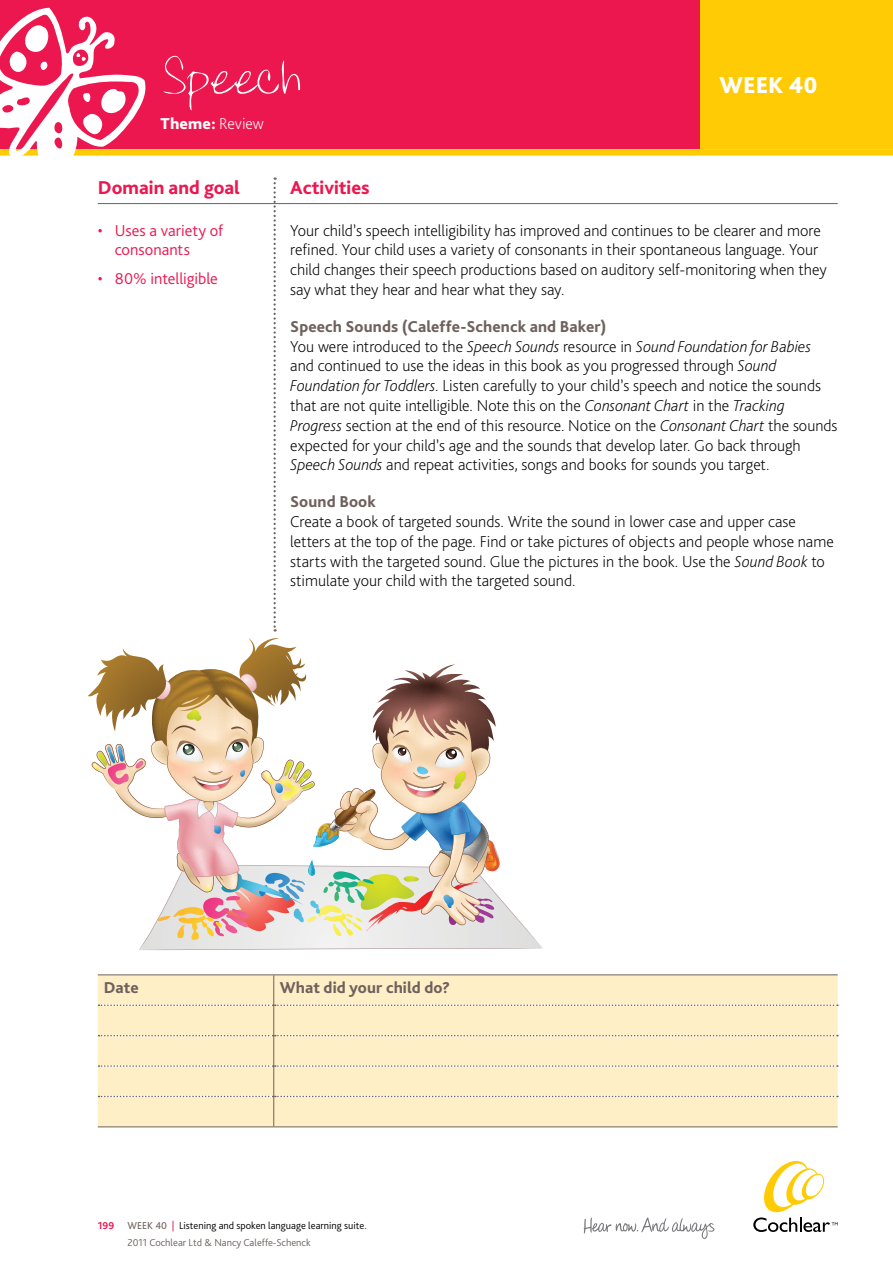
<style>
.page{position:relative;width:893px;height:1263px;background:#fff}
.page>*{position:absolute;margin:0;border:0;box-sizing:border-box;transform-origin:0 0}
.t1{font:54px "Dennis Script";color:#fff}
.t2{font:800 24px "Bliss Pro";color:#fff}
.t3{font:800 19.5px "Bliss Pro";color:#ed174f}
.t4{font:200 16.5px/19.8px "Bliss Pro";color:#000}
.t5{font:300 16.5px/19.8px "Bliss Pro";color:#ed174f}
.t6{font:800 16.5px "Bliss Pro";letter-spacing:.005em;color:#6e615e}
.t7{font:800 16.5px "Bliss Pro";letter-spacing:.01em;color:#fff}
.t8{font:300 10.5px "Bliss Pro";color:#000}
.t9{font:300 10.5px "Bliss Pro";color:#6e615e}
.t10{font:700 10.5px "Bliss Pro";color:#ed174f}
.s1{font-weight:200}
.s2{font-weight:800;color:#6e615e}
.s3{font-style:italic}
.s4{font-weight:400;color:#6e615e}
.s5{font-weight:400;color:#ed174f}
</style>
<div class="page">
<svg style="left:753px;top:1161px;width:85px;height:71px"></svg>
<svg style="left:584px;top:1217px;width:130px;height:22px"></svg>
<hr style="left:98px;top:203px;width:740px;height:1px;background:#6e615e">
<div style="left:0;top:0;width:893px;height:149px;background:#ed174f"></div>
<div style="left:98px;top:975px;width:740px;height:151px;background:#ffefc6"></div>
<svg style="left:99px;top:1004px;width:739px;height:2px"></svg>
<svg style="left:99px;top:1035px;width:739px;height:1px"></svg>
<svg style="left:99px;top:1065px;width:739px;height:2px"></svg>
<svg style="left:99px;top:1096px;width:739px;height:1px"></svg>
<hr style="left:98px;top:974px;width:176px;height:1px;background:#6e615e">
<hr style="left:274px;top:974px;width:564px;height:1px;background:#6e615e">
<hr style="left:98px;top:1126px;width:176px;height:1px;background:#6e615e">
<hr style="left:274px;top:1126px;width:564px;height:1px;background:#6e615e">
<hr style="left:273px;top:975px;width:1px;height:30px;background:#6e615e">
<hr style="left:273px;top:1005px;width:1px;height:31px;background:#6e615e">
<hr style="left:273px;top:1036px;width:1px;height:30px;background:#6e615e">
<hr style="left:273px;top:1066px;width:1px;height:30px;background:#6e615e">
<hr style="left:273px;top:1096px;width:1px;height:30px;background:#6e615e">
<div style="left:701px;top:0;width:192px;height:149px;background:#ffcb05"></div>
<div style="left:0;top:149px;width:893px;height:6px;background:#ffcb05"></div>
<svg style="left:0;top:8px;width:148px;height:148px"></svg>
<svg style="left:274px;top:177px;width:2px;height:454px"></svg>
<svg style="left:88px;top:638px;width:455px;height:312px"></svg>
<h1 class="t1" style="left:159px;top:41px;width:143px">Speech</h1>
<p class="t7" style="left:161px;top:114px;width:105px">Theme: <span class="s1">Review</span></p>
<h2 class="t2" style="left:720px;top:70px;width:99px">WEEK 40</h2>
<p class="t3" style="left:98px;top:176px;width:144px">Domain and goal</p>
<p class="t5" style="left:115px;top:220px;width:110px;text-indent:-17px">• Uses a variety of consonants</p>
<p class="t5" style="left:98px;top:268px;width:122px">• 80% intelligible</p>
<p class="t3" style="left:290px;top:176px;width:81px">Activities</p>
<p class="t4" style="left:290px;top:220px;width:538px">Your child’s speech intelligibility has improved and continues to be clearer and more refined. Your child uses a variety of consonants in their spontaneous language. Your child changes their speech productions based on auditory self-monitoring when they say what they hear and hear what they say.</p>
<p class="t4" style="left:290px;top:316px;width:549px"><span class="s2">Speech Sounds (Caleffe-Schenck and Baker)<br></span>You were introduced to the <span class="s3">Speech Sounds</span> resource in <span class="s3">Sound Foundation for Babies </span>and continued to use the ideas in this book as you progressed through <span class="s3">Sound Foundation for Toddlers</span>. Listen carefully to your child’s speech and notice the sounds that are not quite intelligible. Note this on the <span class="s3">Consonant Chart</span> in the <span class="s3">Tracking Progress</span> section at the end of this resource. Notice on the <span class="s3">Consonant Chart</span> the sounds expected for your child’s age and the sounds that develop later. Go back through <span class="s3">Speech Sounds</span> and repeat activities, songs and books for sounds you target.</p>
<p class="t6" style="left:290px;top:491px;width:87px">Sound Book</p>
<p class="t4" style="left:290px;top:511px;width:545px">Create a book of targeted sounds. Write the sound in lower case and upper case letters at the top of the page. Find or take pictures of objects and people whose name starts with the targeted sound. Glue the pictures in the book. Use the <span class="s3">Sound Book</span> to stimulate your child with the targeted sound.</p>
<p class="t6" style="left:104px;top:978px;width:36px">Date</p>
<p class="t6" style="left:280px;top:978px;width:172px">What did your child do?</p>
<p class="t10" style="left:98px;top:1219px;width:18px">199</p>
<p class="t8" style="left:128px;top:1219px;width:241px"><span class="s4">WEEK 40</span> <span class="s5">|</span> Listening and spoken language learning suite.</p>
<p class="t9" style="left:128px;top:1236px;width:185px">2011 Cochlear Ltd &amp; Nancy Caleffe-Schenck</p>
</div>
